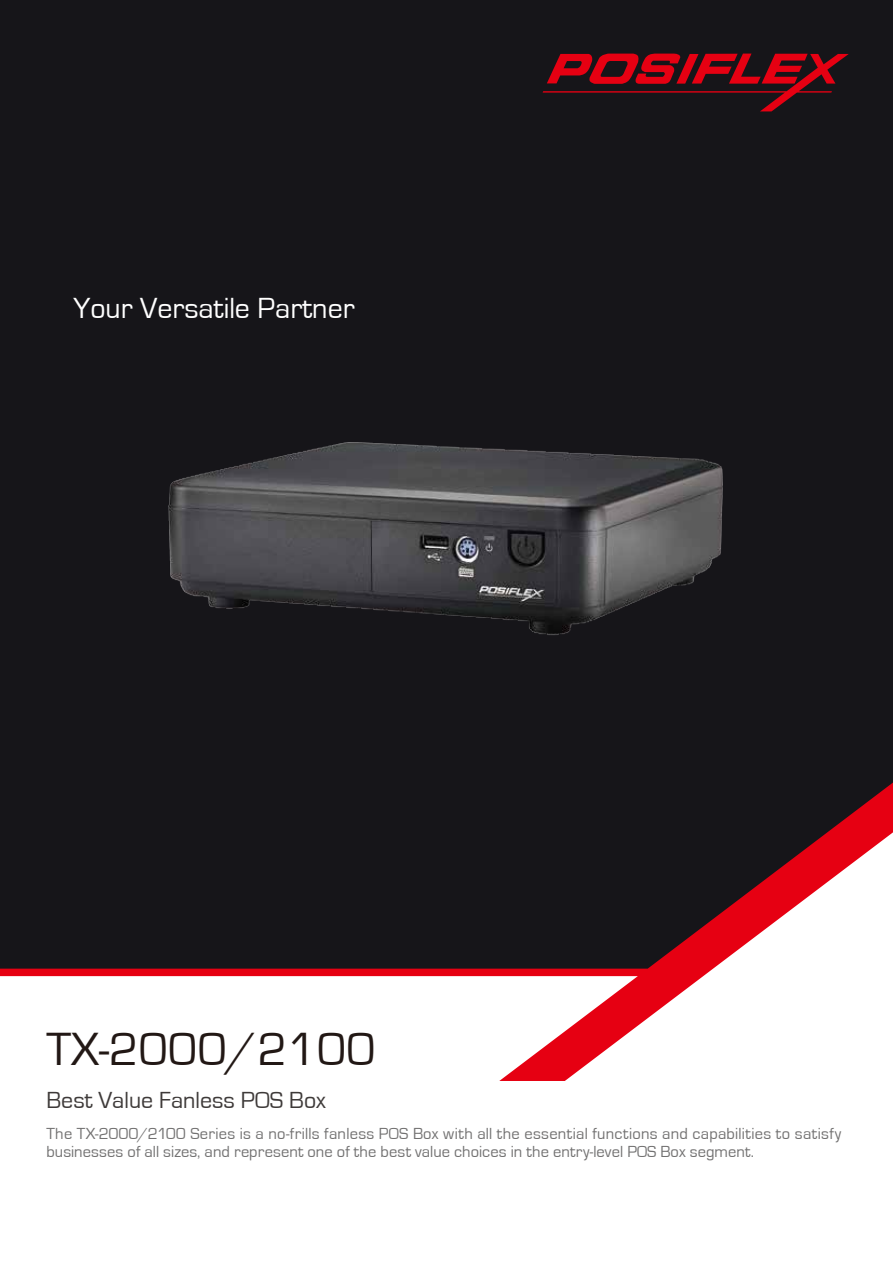
<style>
.page{position:relative;width:893px;height:1263px;background:#fff}
.page>*{position:absolute;margin:0;border:0;box-sizing:border-box;transform-origin:0 0}
.t1{font:48px "Eurostile";color:#221815}
.t2{font:30px "Eurostile";color:#fff}
.t3{font:24px "Eurostile";color:#3e3a39}
.t4{font:16.5px/18px "Eurostile";letter-spacing:.01em;color:#727171}
</style>
<div class="page">
<div style="left:0;top:0;width:893px;height:773px;background:#161519"></div>
<svg style="left:543px;top:54px;width:306px;height:57px;background:#580e16"></svg>
<svg style="left:0;top:773px;width:893px;height:308px;fill:#161519"></svg>
<img style="left:130px;top:417px;width:606px;height:263px">
<h2 class="t2" style="left:74px;top:292px;width:283px">Your Versatile Partner</h2>
<h1 class="t1" style="left:47px;top:1023px;width:331px">TX-2000/2100</h1>
<h3 class="t3" style="left:47px;top:1087px;width:281px">Best Value Fanless POS Box</h3>
<p class="t4" style="left:47px;top:1124px;width:796px">The TX-2000/2100 Series is a no-frills fanless POS Box with all the essential functions and capabilities to satisfy businesses of all sizes, and represent one of the best value choices in the entry-level POS Box segment.</p>
</div>
